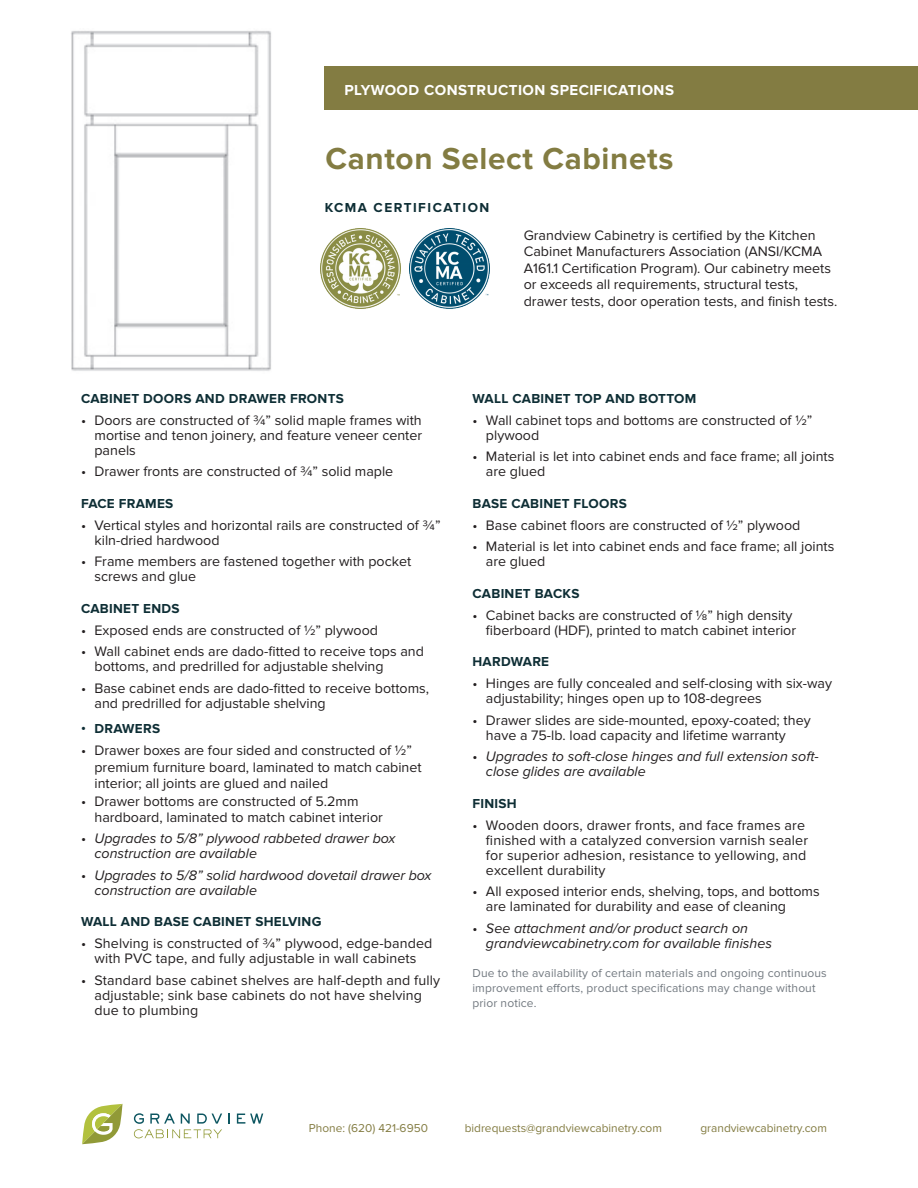
<style>
.page{position:relative;width:918px;height:1188px;background:#fff}
.page>*{position:absolute;margin:0;border:0;box-sizing:border-box;transform-origin:0 0}
.t1{font:700 31.5px "Proxima Nova";letter-spacing:.02em;color:#837c42}
.t2{font:700 15px "Proxima Nova";letter-spacing:.03em;color:#fff}
.t3{font:14.25px/15px "Proxima Nova";color:#231f20}
.t4{font:italic 14.25px/15px "Proxima Nova";color:#231f20}
.t5{font:700 13.5px "Proxima Nova";letter-spacing:.02em;color:#0e2e35}
.t6{font:700 13.5px "Proxima Nova";letter-spacing:.11em;color:#0e2e35}
.t7{font:12px/15px "Proxima Nova";letter-spacing:.01em;color:#727980}
.t8{font:11.85px "Proxima Nova";color:#837c42}
.s1{font-style:normal}
</style>
<div class="page">
<img style="left:410px;top:228px;width:80px;height:81px">
<img style="left:320px;top:228px;width:80px;height:81px">
<svg style="left:134px;top:1113px;width:88px;height:25px"></svg>
<svg style="left:237px;top:1114px;width:26px;height:10px"></svg>
<svg style="left:82px;top:1104px;width:41px;height:40px"></svg>
<div style="left:325px;top:66px;width:593px;height:44px;background:#837c42"></div>
<img style="left:71px;top:30px;width:200px;height:341px">
<p class="t2" style="left:344px;top:81px;width:331px">PLYWOOD CONSTRUCTION SPECIFICATIONS</p>
<h1 class="t1" style="left:326px;top:140px;width:349px">Canton Select Cabinets</h1>
<p class="t6" style="left:325px;top:199px;width:166px">KCMA CERTIFICATION</p>
<p class="t3" style="left:524px;top:227px;width:315px;line-height:16.5px">Grandview Cabinetry is certified by the Kitchen Cabinet Manufacturers Association (ANSI/KCMA A161.1 Certification Program). Our cabinetry meets or exceeds all requirements, structural tests, drawer tests, door operation tests, and finish tests.</p>
<p class="t5" style="left:81px;top:391px;width:264px">CABINET DOORS AND DRAWER FRONTS</p>
<p class="t3" style="left:94px;top:413px;width:329px;text-align:justify;text-indent:-13px">• Doors are constructed of ¾” solid maple frames with mortise and tenon joinery, and feature veneer center panels</p>
<p class="t3" style="left:81px;top:464px;width:314px">• Drawer fronts are constructed of ¾” solid maple</p>
<p class="t5" style="left:81px;top:496px;width:94px">FACE FRAMES</p>
<p class="t3" style="left:94px;top:518px;width:348px;text-indent:-13px">• Vertical styles and horizontal rails are constructed of ¾” kiln-dried hardwood</p>
<p class="t3" style="left:94px;top:554px;width:318px;text-indent:-13px">• Frame members are fastened together with pocket screws and glue</p>
<p class="t5" style="left:81px;top:601px;width:100px">CABINET ENDS</p>
<p class="t3" style="left:81px;top:623px;width:299px">• Exposed ends are constructed of ½” plywood</p>
<p class="t3" style="left:94px;top:644px;width:331px;text-indent:-13px">• Wall cabinet ends are dado-fitted to receive tops and bottoms, and predrilled for adjustable shelving</p>
<p class="t3" style="left:94px;top:681px;width:336px;text-indent:-13px">• Base cabinet ends are dado-fitted to receive bottoms, and predrilled for adjustable shelving</p>
<p class="t5" style="left:81px;top:721px;width:81px">• DRAWERS</p>
<p class="t3" style="left:81px;top:743px;width:7px">•</p>
<p class="t3" style="left:94px;top:743px;width:329px;line-height:16.2px">Drawer boxes are four sided and constructed of ½” premium furniture board, laminated to match cabinet interior; all joints are glued and nailed</p>
<p class="t3" style="left:94px;top:793px;width:290px;line-height:16.6px">Drawer bottoms are constructed of 5.2mm hardboard, laminated to match cabinet interior</p>
<p class="t4" style="left:94px;top:831px;width:302px;text-indent:-13px"><span class="s1">•</span> Upgrades to 5/8” plywood rabbeted drawer box construction are available</p>
<p class="t4" style="left:94px;top:868px;width:339px;text-indent:-13px"><span class="s1">•</span> Upgrades to 5/8” solid hardwood dovetail drawer box construction are available</p>
<p class="t5" style="left:81px;top:914px;width:242px">WALL AND BASE CABINET SHELVING</p>
<p class="t3" style="left:81px;top:936px;width:353px;text-align:center">• Shelving is constructed of 3/4” plywood, edge-banded with PVC tape, and fully adjustable in wall cabinets</p>
<p class="t3" style="left:94px;top:973px;width:347px;text-indent:-13px">• Standard base cabinet shelves are half-depth and fully adjustable; sink base cabinets do not have shelving due to plumbing</p>
<p class="t3" style="left:81px;top:794px;width:7px">•</p>
<p class="t5" style="left:472px;top:391px;width:225px">WALL CABINET TOP AND BOTTOM</p>
<p class="t3" style="left:486px;top:413px;width:328px;text-indent:-13px">• Wall cabinet tops and bottoms are constructed of ½” plywood</p>
<p class="t3" style="left:486px;top:449px;width:350px;text-indent:-13px">• Material is let into cabinet ends and face frame; all joints are glued</p>
<p class="t5" style="left:472px;top:496px;width:156px">BASE CABINET FLOORS</p>
<p class="t3" style="left:472px;top:518px;width:329px">• Base cabinet floors are constructed of ½” plywood</p>
<p class="t3" style="left:486px;top:539px;width:350px;text-indent:-13px">• Material is let into cabinet ends and face frame; all joints are glued</p>
<p class="t5" style="left:472px;top:586px;width:109px">CABINET BACKS</p>
<p class="t3" style="left:472px;top:608px;width:325px;text-align:right">• Cabinet backs are constructed of 1/8” high density fiberboard (HDF), printed to match cabinet interior</p>
<p class="t5" style="left:472px;top:654px;width:78px">HARDWARE</p>
<p class="t3" style="left:486px;top:676px;width:348px;text-indent:-13px">• Hinges are fully concealed and self-closing with six-way adjustability; hinges open up to 108-degrees</p>
<p class="t3" style="left:486px;top:713px;width:326px;text-indent:-13px">• Drawer slides are side-mounted, epoxy-coated; they have a 75-lb. load capacity and lifetime warranty</p>
<p class="t4" style="left:486px;top:749px;width:334px;text-indent:-13px"><span class="s1">•</span> Upgrades to soft-close hinges and full extension soft&shy;close glides are available</p>
<p class="t5" style="left:472px;top:796px;width:46px">FINISH</p>
<p class="t3" style="left:486px;top:818px;width:324px;text-indent:-13px">• Wooden doors, drawer fronts, and face frames are finished with a catalyzed conversion varnish sealer for superior adhesion, resistance to yellowing, and excellent durability</p>
<p class="t3" style="left:486px;top:884px;width:335px;text-indent:-13px">• All exposed interior ends, shelving, tops, and bottoms are laminated for durability and ease of cleaning</p>
<p class="t4" style="left:486px;top:921px;width:288px;text-indent:-13px"><span class="s1">•</span> See attachment and/or product search on grandviewcabinetry.com for available finishes</p>
<p class="t7" style="left:472px;top:965px;width:356px">Due to the availability of certain materials and ongoing continuous improvement efforts, product specifications may change without prior notice.</p>
<p class="t8" style="left:309px;top:1121px;width:120px">Phone: (620) 421-6950</p>
<p class="t8" style="left:465px;top:1121px;width:199px">bidrequests@grandviewcabinetry.com</p>
<p class="t8" style="left:701px;top:1121px;width:128px">grandviewcabinetry.com</p>
</div>
